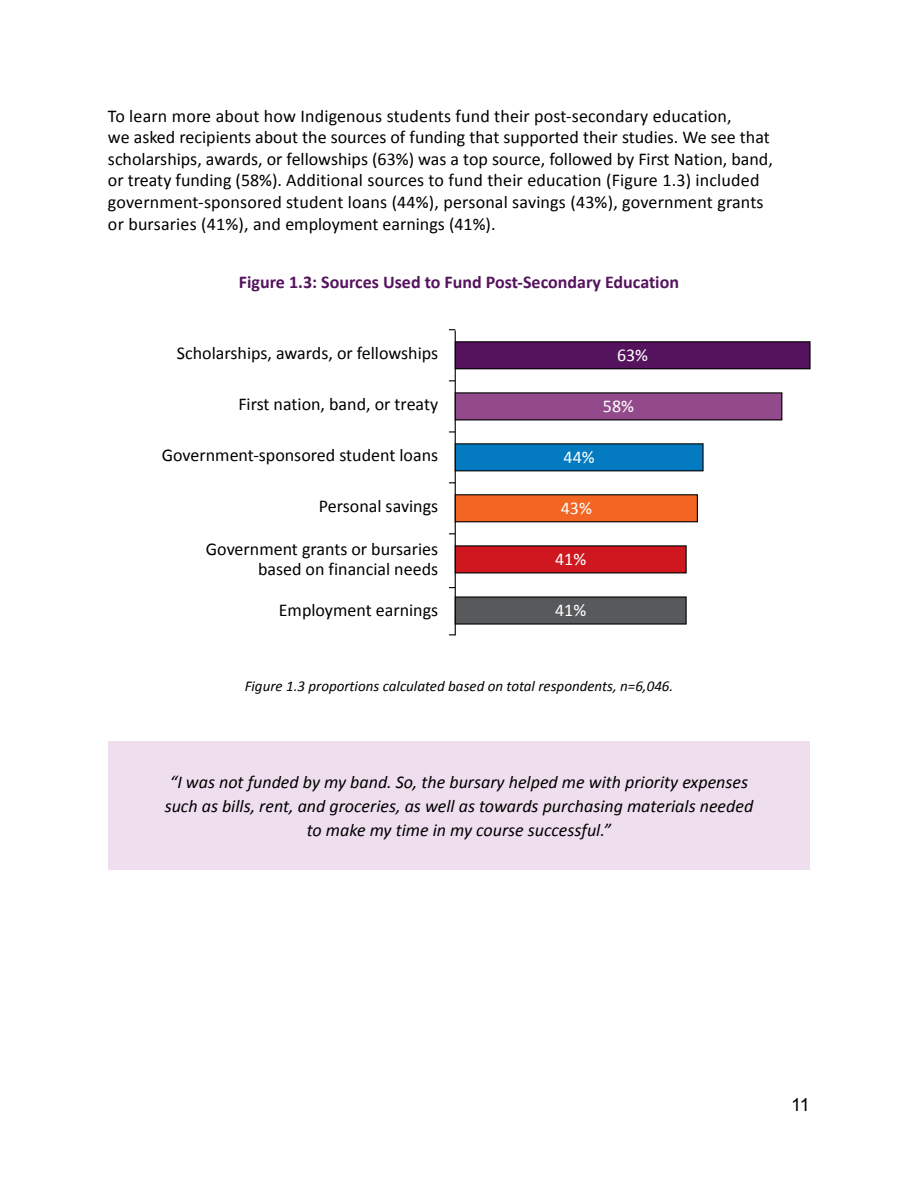
<style>
.page{position:relative;width:918px;height:1188px;background:#fff}
.page>*{position:absolute;margin:0;border:0;box-sizing:border-box;transform-origin:0 0}
.t1{font:18px/21.6px "Calibri";color:#000}
.t2{font:italic 18px/24px "Calibri";color:#000;text-align:center}
.t3{font:700 18px "Calibri";color:#55135d}
.t4{font:18px "Calibri";color:#fff}
.t5{font:18px "Arial";color:#000}
.t6{font:italic 15px "Calibri";color:#000}
</style>
<div class="page">
<div style="left:108px;top:741px;width:702px;height:129px;background:#efdeed"></div>
<svg style="left:449px;top:431px;width:6px;height:2px"></svg>
<hr style="left:455px;top:331px;width:1px;height:304px;background:#000">
<div style="left:455px;top:546px;width:231px;height:27px;background:#ce171e"></div>
<div style="left:455px;top:597px;width:231px;height:27px;background:#58595b"></div>
<div style="left:455px;top:596px;width:232px;height:29px;border:1px solid #000"></div>
<div style="left:455px;top:495px;width:242px;height:27px;background:#f26522"></div>
<div style="left:455px;top:494px;width:243px;height:28px;border:1px solid #000"></div>
<div style="left:455px;top:444px;width:248px;height:27px;background:#047bc1"></div>
<div style="left:455px;top:443px;width:249px;height:28px;border:1px solid #000"></div>
<div style="left:455px;top:393px;width:327px;height:27px;background:#924a8b"></div>
<div style="left:455px;top:392px;width:327px;height:28px;border:1px solid #000"></div>
<div style="left:455px;top:342px;width:355px;height:27px;background:#55135d"></div>
<div style="left:455px;top:341px;width:356px;height:28px;border:1px solid #000"></div>
<p class="t1" style="left:108px;top:104px;width:666px">To learn more about how Indigenous students fund their post-secondary education,<br>we asked recipients about the sources of funding that supported their studies. We see that scholarships, awards, or fellowships (63%) was a top source, followed by First Nation, band, or treaty funding (58%). Additional sources to fund their education (Figure 1.3) included government-sponsored student loans (44%), personal savings (43%), government grants or bursaries (41%), and employment earnings (41%).</p>
<p class="t3" style="left:239px;top:269px;width:442px">Figure 1.3: Sources Used to Fund Post-Secondary Education</p>
<p class="t1" style="left:177px;top:342px;width:263px">Scholarships, awards, or fellowships</p>
<p class="t1" style="left:238px;top:392px;width:201px">First nation, band, or treaty</p>
<p class="t1" style="left:162px;top:443px;width:278px">Government-sponsored student loans</p>
<p class="t1" style="left:319px;top:494px;width:121px">Personal savings</p>
<p class="t1" style="left:206px;top:539px;width:234px;line-height:19.5px;text-align:right">Government grants or bursaries based on financial needs</p>
<p class="t1" style="left:279px;top:598px;width:161px">Employment earnings</p>
<p class="t4" style="left:617px;top:344px;width:33px">63%</p>
<p class="t4" style="left:603px;top:395px;width:33px">58%</p>
<p class="t4" style="left:564px;top:446px;width:33px">44%</p>
<p class="t4" style="left:561px;top:497px;width:33px">43%</p>
<p class="t4" style="left:555px;top:548px;width:33px">41%</p>
<p class="t4" style="left:555px;top:599px;width:33px">41%</p>
<p class="t6" style="left:245px;top:677px;width:430px">Figure 1.3 proportions calculated based on total respondents, n=6,046.</p>
<p class="t2" style="left:165px;top:769px;width:590px">“I was not funded by my band. So, the bursary helped me with priority expenses such as bills, rent, and groceries, as well as towards purchasing materials needed to make my time in my course successful.”</p>
<p class="t5" style="left:791px;top:1093px;width:20px">11</p>
</div>
